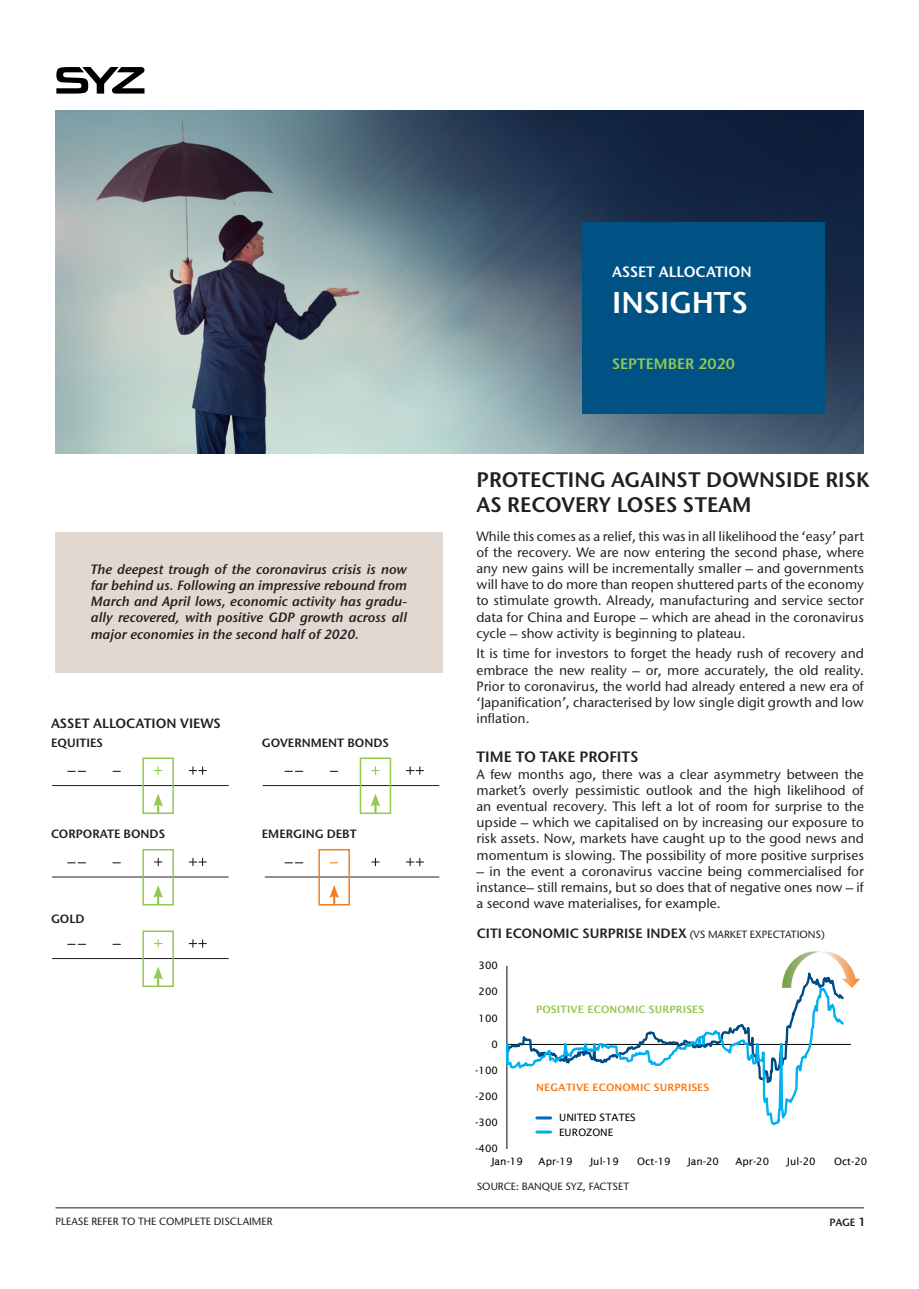
<style>
.page{position:relative;width:919px;height:1289px;background:#fff}
.page>*{position:absolute;margin:0;border:0;box-sizing:border-box;transform-origin:0 0}
.TITRE_banner_page_in{font:600 30px "Stone Sans ITC Std";color:#fff}
.TITRE_pubblication{font:600 21px/25.2px "Stone Sans ITC Std";color:#231f20}
.texte{font:600 15px "Stone Sans ITC Std";color:#231f20}
.TITRE_banner_page_in-2{font:600 15px "Stone Sans ITC Std";color:#fff}
.t1{font:600 15px "Stone Sans ITC Std";color:#91c953}
.texte-2{font:500 13.5px/16.2px "Stone Sans ITC Std";color:#231f20;text-align:justify}
.texte-3{font:italic 600 13.5px/16.2px "Stone Sans ITC Std";color:#231f20;text-align:justify}
.texte-4{font:600 13.5px "Stone Sans ITC Std";color:#231f20}
.texte-5{font:600 12px "Stone Sans ITC Std";color:#231f20}
.texte-6{font:500 10.5px "Stone Sans ITC Std";color:#231f20}
.t2{font:600 10.5px "Stone Sans ITC Std";color:#231f20}
.t3{font:10.2px "Lucida Sans";color:#000}
.t4{font:600 10.2px "Lucida Sans";letter-spacing:.005em;color:#93c953}
.t5{font:600 10.2px "Lucida Sans";letter-spacing:.005em;color:#f57e20}
.s1{font-weight:500;font-size:10.5px}
.s2{font-size:12px}
</style>
<div class="page">
<img style="left:55px;top:111px;width:808px;height:342px">
<svg style="left:56px;top:67px;width:89px;height:27px"></svg>
<hr style="left:55px;top:1207px;width:808px;height:1px;background:#231f20">
<div style="left:582px;top:222px;width:243px;height:192px;background:#005285"></div>
<div style="left:55px;top:533px;width:387px;height:140px;background:#e0d8d1"></div>
<hr style="left:52px;top:785px;width:177px;height:1px;background:#231f20">
<hr style="left:52px;top:958px;width:177px;height:1px;background:#231f20">
<hr style="left:52px;top:876px;width:177px;height:1px;background:#231f20">
<hr style="left:263px;top:785px;width:176px;height:1px;background:#231f20">
<hr style="left:265px;top:876px;width:174px;height:1px;background:#231f20">
<div style="left:142px;top:757px;width:32px;height:57px;border:2px solid #91c953"></div>
<div style="left:142px;top:930px;width:32px;height:57px;border:2px solid #91c953"></div>
<div style="left:142px;top:849px;width:32px;height:56px;border:2px solid #91c953"></div>
<div style="left:360px;top:757px;width:31px;height:57px;border:2px solid #91c953"></div>
<div style="left:318px;top:849px;width:32px;height:56px;border:2px solid #f57f21"></div>
<svg style="left:189px;top:766px;width:17px;height:8px"></svg>
<svg style="left:189px;top:939px;width:17px;height:8px"></svg>
<svg style="left:189px;top:858px;width:17px;height:7px"></svg>
<svg style="left:406px;top:766px;width:17px;height:8px"></svg>
<svg style="left:406px;top:858px;width:17px;height:7px"></svg>
<svg style="left:154px;top:766px;width:8px;height:8px"></svg>
<svg style="left:154px;top:939px;width:8px;height:8px"></svg>
<svg style="left:154px;top:858px;width:8px;height:7px"></svg>
<svg style="left:372px;top:766px;width:7px;height:8px"></svg>
<svg style="left:372px;top:858px;width:7px;height:7px"></svg>
<svg style="left:113px;top:770px;width:7px;height:2px"></svg>
<svg style="left:330px;top:770px;width:7px;height:2px"></svg>
<svg style="left:68px;top:770px;width:18px;height:2px"></svg>
<svg style="left:68px;top:943px;width:18px;height:1px"></svg>
<svg style="left:68px;top:862px;width:18px;height:1px"></svg>
<svg style="left:285px;top:770px;width:18px;height:2px"></svg>
<svg style="left:285px;top:862px;width:18px;height:1px"></svg>
<svg style="left:153px;top:793px;width:10px;height:20px"></svg>
<svg style="left:153px;top:966px;width:10px;height:19px"></svg>
<svg style="left:153px;top:885px;width:10px;height:19px"></svg>
<svg style="left:370px;top:793px;width:10px;height:20px"></svg>
<svg style="left:329px;top:885px;width:10px;height:19px"></svg>
<hr style="left:506px;top:965px;width:1px;height:183px;background:#000">
<svg style="left:507px;top:1105px;width:281px;height:23px"></svg>
<svg style="left:507px;top:951px;width:353px;height:154px"></svg>
<svg style="left:537px;top:1130px;width:13px;height:3px"></svg>
<svg style="left:537px;top:1116px;width:13px;height:3px"></svg>
<p class="TITRE_banner_page_in-2" style="left:612px;top:262px;width:141px">ASSET ALLOCATION</p>
<p class="TITRE_banner_page_in" style="left:612px;top:283px;width:137px">INSIGHTS</p>
<p class="texte-3" style="left:91px;top:561px;width:318px">The deepest trough of the coronavirus crisis is now far behind us. Following an impressive rebound from March and April lows, economic activity has gradu&shy;ally recovered, with positive GDP growth across all major economies in the second half of 2020.</p>
<p class="texte-4" style="left:51px;top:714px;width:171px">ASSET ALLOCATION VIEWS</p>
<p class="texte-5" style="left:51px;top:735px;width:53px">EQUITIES</p>
<p class="texte-5" style="left:51px;top:826px;width:116px">CORPORATE BONDS</p>
<p class="texte-5" style="left:51px;top:911px;width:35px">GOLD</p>
<p class="texte-5" style="left:262px;top:735px;width:129px">GOVERNMENT BONDS</p>
<p class="texte-5" style="left:262px;top:826px;width:96px">EMERGING DEBT</p>
<p class="t1" style="left:612px;top:354px;width:124px">SEPTEMBER 2020</p>
<p class="TITRE_pubblication" style="left:476px;top:467px;width:394px">PROTECTING AGAINST DOWNSIDE RISK<br>AS RECOVERY LOSES STEAM</p>
<p class="texte-2" style="left:476px;top:527px;width:389px">While this comes as a relief, this was in all likelihood the ‘easy’ part of the recovery. We are now entering the second phase, where any new gains will be incrementally smaller – and governments will have to do more than reopen shuttered parts of the economy to stimulate growth. Already, manufacturing and service sector data for China and Europe – which are ahead in the coronavirus cycle – show activity is beginning to plateau.</p>
<p class="texte-2" style="left:476px;top:645px;width:389px">It is time for investors to forget the heady rush of recovery and embrace the new reality – or, more accurately, the old reality.<br>Prior to coronavirus, the world had already entered a new era of ‘Japanification’, characterised by low single digit growth and low inflation.</p>
<p class="texte" style="left:476px;top:747px;width:164px">TIME TO TAKE PROFITS</p>
<p class="texte-2" style="left:476px;top:765px;width:389px">A few months ago, there was a clear asymmetry between the market’s overly pessimistic outlook and the high likelihood of an eventual recovery. This left a lot of room for surprise to the upside – which we capitalised on by increasing our exposure to risk assets. Now, markets have caught up to the good news and momentum is slowing. The possibility of more positive surprises</p>
<p class="texte-2" style="left:476px;top:863px;width:389px">– in the event a coronavirus vaccine being commercialised for instance– still remains, but so does that of negative ones now – if a second wave materialises, for example.</p>
<p class="texte-4" style="left:476px;top:925px;width:349px">CITI ECONOMIC SURPRISE INDEX <span class="s1">(VS MARKET EXPECTATIONS)</span></p>
<p class="t3" style="left:478px;top:959px;width:21px">300</p>
<p class="t3" style="left:478px;top:985px;width:21px">200</p>
<p class="t3" style="left:478px;top:1012px;width:21px">100</p>
<p class="t3" style="left:491px;top:1038px;width:8px">0</p>
<p class="t3" style="left:475px;top:1064px;width:24px">-100</p>
<p class="t3" style="left:475px;top:1090px;width:24px">-200</p>
<p class="t3" style="left:475px;top:1116px;width:24px">-300</p>
<p class="t3" style="left:475px;top:1142px;width:24px">-400</p>
<p class="t4" style="left:536px;top:1003px;width:169px">POSITIVE ECONOMIC SURPRISES</p>
<p class="t5" style="left:536px;top:1081px;width:174px">NEGATIVE ECONOMIC SURPRISES</p>
<p class="t3" style="left:559px;top:1126px;width:56px">EUROZONE</p>
<p class="t3" style="left:559px;top:1111px;width:78px">UNITED STATES</p>
<p class="t3" style="left:491px;top:1155px;width:33px">Jan-19</p>
<p class="t3" style="left:538px;top:1155px;width:35px">Apr-19</p>
<p class="t3" style="left:590px;top:1155px;width:30px">Jul-19</p>
<p class="t3" style="left:637px;top:1155px;width:35px">Oct-19</p>
<p class="t3" style="left:687px;top:1155px;width:33px">Jan-20</p>
<p class="t3" style="left:735px;top:1155px;width:35px">Apr-20</p>
<p class="t3" style="left:786px;top:1155px;width:30px">Jul-20</p>
<p class="t3" style="left:834px;top:1155px;width:35px">Oct-20</p>
<p class="texte-6" style="left:476px;top:1179px;width:154px">SOURCE: BANQUE SYZ, FACTSET</p>
<p class="texte-6" style="left:55px;top:1214px;width:218px">PLEASE REFER TO THE COMPLETE DISCLAIMER</p>
<p class="t2" style="left:829px;top:1215px;width:38px">PAGE <span class="s2">1</span></p>
</div>
